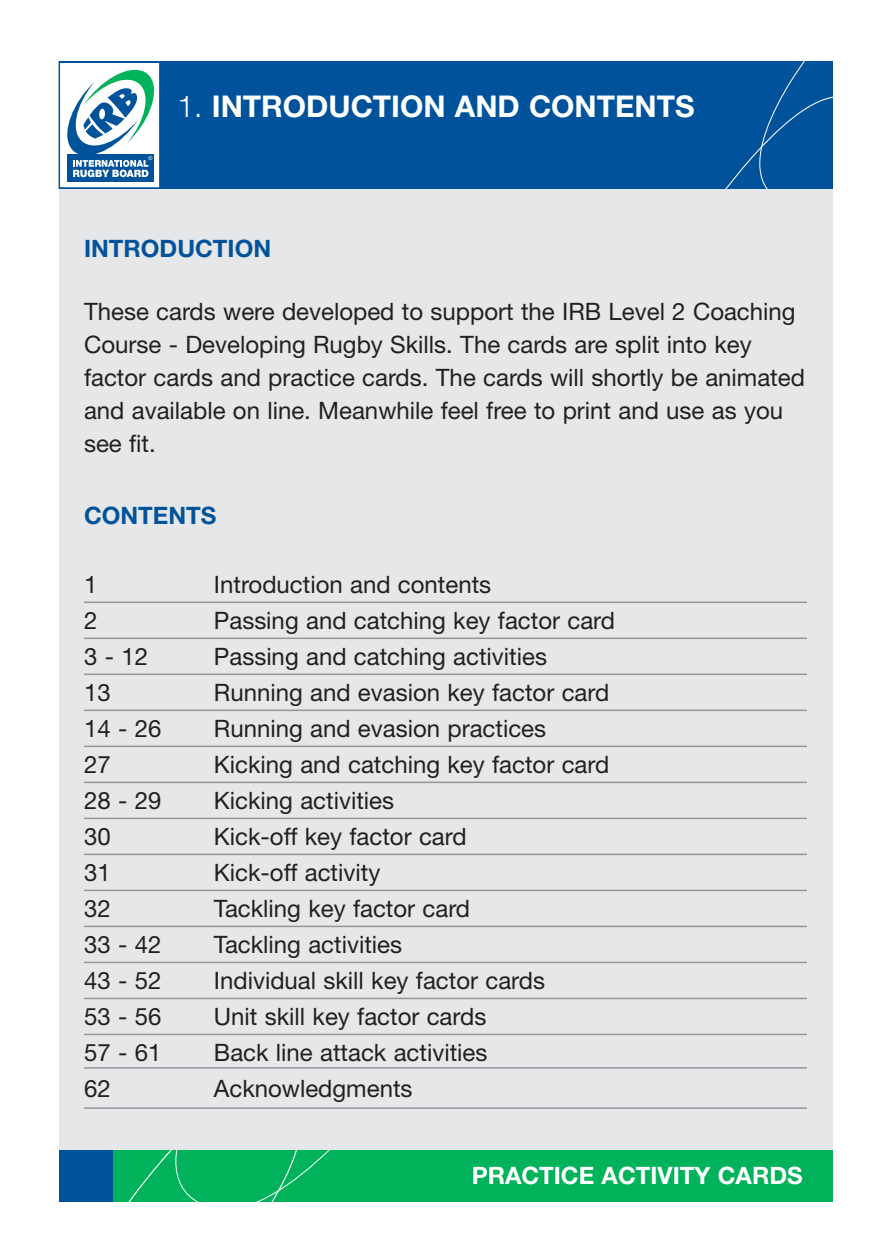
<style>
.page{position:relative;width:893px;height:1259px;background:#fff}
.page>*{position:absolute;margin:0;border:0;box-sizing:border-box;transform-origin:0 0}
.t1{font:700 30px "Helvetica Neue";color:#fff}
.t2{font:24px/33px "Helvetica Neue";color:#231f20}
.t3{font:700 24px "Helvetica Neue";color:#fff}
.t4{font:700 24px "Helvetica Neue";color:#00539b}
.s1{font-weight:300}
</style>
<div class="page">
<div style="left:59px;top:61px;width:773px;height:1112px;background:#e6e7e8"></div>
<div style="left:59px;top:1150px;width:773px;height:51px;background:#00b259"></div>
<svg style="left:112px;top:1150px;width:218px;height:51px"></svg>
<div style="left:59px;top:1150px;width:53px;height:51px;background:#00539b"></div>
<div style="left:59px;top:61px;width:773px;height:128px;background:#00539b"></div>
<svg style="left:725px;top:61px;width:107px;height:128px"></svg>
<div style="left:60px;top:63px;width:100px;height:125px;background:#fff"></div>
<div style="left:67px;top:154px;width:87px;height:28px;background:#00539b"></div>
<svg style="left:67px;top:69px;width:88px;height:108px"></svg>
<div style="left:59px;top:61px;width:102px;height:128px;border:2px solid #00539b"></div>
<hr style="left:84px;top:601px;width:723px;height:2px;background:#939598">
<hr style="left:84px;top:637px;width:723px;height:2px;background:#939598">
<hr style="left:84px;top:673px;width:723px;height:2px;background:#939598">
<hr style="left:84px;top:709px;width:723px;height:2px;background:#939598">
<hr style="left:84px;top:745px;width:723px;height:2px;background:#939598">
<hr style="left:84px;top:781px;width:723px;height:2px;background:#939598">
<hr style="left:84px;top:817px;width:723px;height:2px;background:#939598">
<hr style="left:84px;top:853px;width:723px;height:2px;background:#939598">
<hr style="left:84px;top:889px;width:723px;height:2px;background:#939598">
<hr style="left:84px;top:925px;width:723px;height:2px;background:#939598">
<hr style="left:84px;top:961px;width:723px;height:2px;background:#939598">
<hr style="left:84px;top:997px;width:723px;height:2px;background:#939598">
<hr style="left:84px;top:1033px;width:723px;height:2px;background:#939598">
<hr style="left:84px;top:1067px;width:723px;height:1px;background:#939598">
<hr style="left:84px;top:1107px;width:723px;height:2px;background:#939598">
<p class="t1" style="left:178px;top:95px;width:518px"><span class="s1">1.</span> INTRODUCTION AND CONTENTS</p>
<p class="t4" style="left:84px;top:240px;width:189px">INTRODUCTION</p>
<p class="t2" style="left:84px;top:297px;width:722px">These cards were developed to support the IRB Level 2 Coaching Course - Developing Rugby Skills. The cards are split into key factor cards and practice cards. The cards will shortly be animated and available on line. Meanwhile feel free to print and use as you see fit.</p>
<p class="t4" style="left:84px;top:507px;width:134px">CONTENTS</p>
<p class="t2" style="left:84px;top:570px;width:15px">1</p>
<p class="t2" style="left:214px;top:570px;width:279px">Introduction and contents</p>
<p class="t2" style="left:84px;top:606px;width:15px">2</p>
<p class="t2" style="left:214px;top:606px;width:403px">Passing and catching key factor card</p>
<p class="t2" style="left:84px;top:642px;width:66px">3 - 12</p>
<p class="t2" style="left:214px;top:642px;width:335px">Passing and catching activities</p>
<p class="t2" style="left:84px;top:678px;width:28px">13</p>
<p class="t2" style="left:214px;top:678px;width:397px">Running and evasion key factor card</p>
<p class="t2" style="left:84px;top:714px;width:79px">14 - 26</p>
<p class="t2" style="left:214px;top:714px;width:334px">Running and evasion practices</p>
<p class="t2" style="left:84px;top:750px;width:28px">27</p>
<p class="t2" style="left:214px;top:750px;width:397px">Kicking and catching key factor card</p>
<p class="t2" style="left:84px;top:786px;width:79px">28 - 29</p>
<p class="t2" style="left:214px;top:786px;width:182px">Kicking activities</p>
<p class="t2" style="left:84px;top:822px;width:28px">30</p>
<p class="t2" style="left:214px;top:822px;width:254px">Kick-off key factor card</p>
<p class="t2" style="left:84px;top:858px;width:28px">31</p>
<p class="t2" style="left:214px;top:858px;width:168px">Kick-off activity</p>
<p class="t2" style="left:84px;top:894px;width:28px">32</p>
<p class="t2" style="left:214px;top:894px;width:258px">Tackling key factor card</p>
<p class="t2" style="left:84px;top:930px;width:79px">33 - 42</p>
<p class="t2" style="left:214px;top:930px;width:190px">Tackling activities</p>
<p class="t2" style="left:84px;top:966px;width:79px">43 - 52</p>
<p class="t2" style="left:214px;top:966px;width:333px">Individual skill key factor cards</p>
<p class="t2" style="left:84px;top:1002px;width:79px">53 - 56</p>
<p class="t2" style="left:214px;top:1002px;width:274px">Unit skill key factor cards</p>
<p class="t2" style="left:84px;top:1038px;width:79px">57 - 61</p>
<p class="t2" style="left:214px;top:1038px;width:275px">Back line attack activities</p>
<p class="t2" style="left:84px;top:1074px;width:28px">62</p>
<p class="t2" style="left:214px;top:1074px;width:200px">Acknowledgments</p>
<p class="t3" style="left:472px;top:1167px;width:333px">PRACTICE ACTIVITY CARDS</p>
</div>
